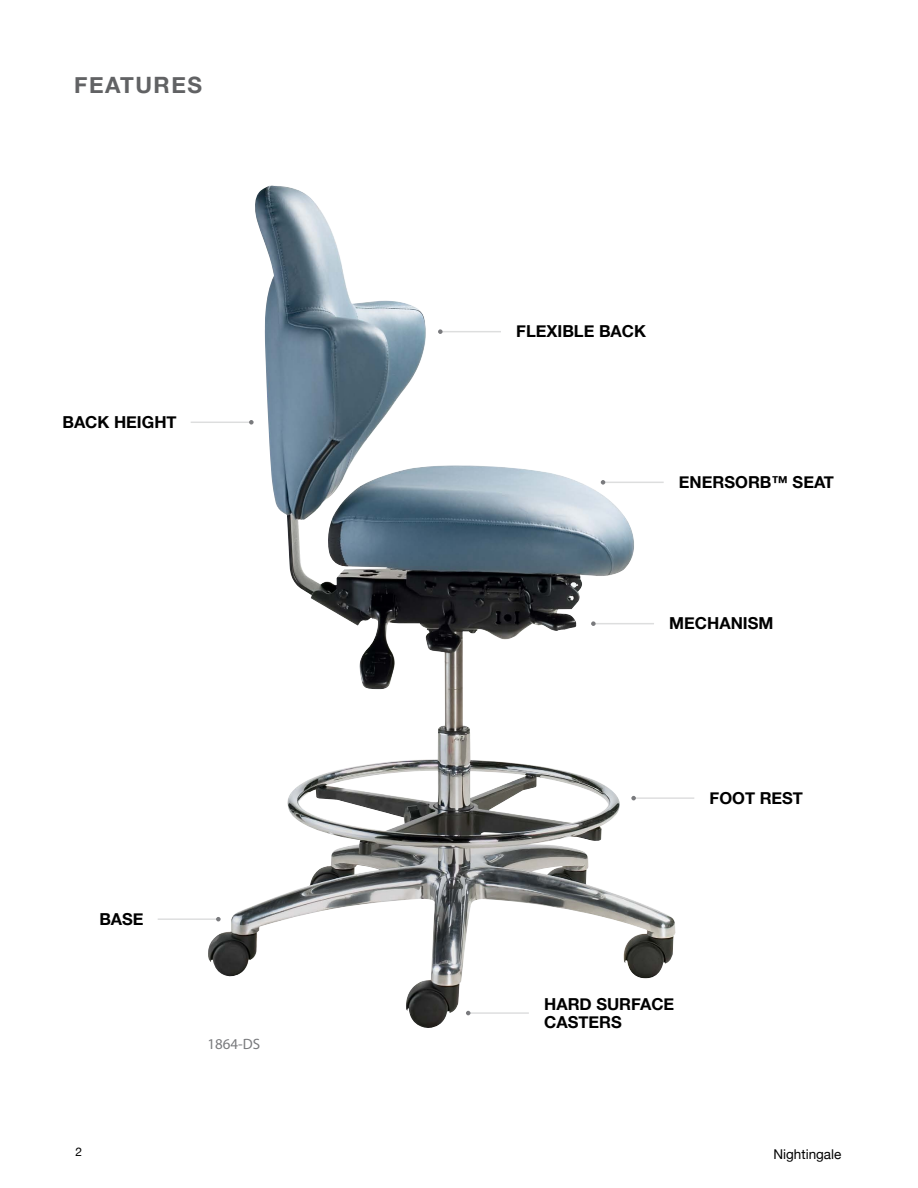
<style>
.page{position:relative;width:918px;height:1188px;background:#fff}
.page>*{position:absolute;margin:0;border:0;box-sizing:border-box;transform-origin:0 0}
.t1{font:700 22.5px "Helvetica Neue";color:#616264}
.t2{font:700 16.5px/18px "Helvetica Neue";color:#000}
.t3{font:15px "Myriad Pro";color:#797a7d}
.t4{font:13.5px "Helvetica Neue";color:#000}
.t5{font:12px "Helvetica Neue";color:#000}
</style>
<div class="page">
<img style="left:206px;top:186px;width:469px;height:842px">
<hr style="left:439px;top:331px;width:62px;height:1px;background:#797a7d">
<hr style="left:158px;top:918px;width:62px;height:2px;background:#797a7d">
<hr style="left:191px;top:422px;width:62px;height:1px;background:#797a7d">
<hr style="left:602px;top:482px;width:62px;height:1px;background:#797a7d">
<hr style="left:592px;top:623px;width:62px;height:1px;background:#797a7d">
<hr style="left:632px;top:797px;width:62px;height:2px;background:#797a7d">
<hr style="left:467px;top:1012px;width:62px;height:2px;background:#797a7d">
<svg style="left:438px;top:329px;width:5px;height:5px"></svg>
<svg style="left:216px;top:917px;width:5px;height:4px"></svg>
<svg style="left:249px;top:420px;width:5px;height:5px"></svg>
<svg style="left:601px;top:480px;width:4px;height:5px"></svg>
<svg style="left:591px;top:621px;width:5px;height:5px"></svg>
<svg style="left:631px;top:796px;width:5px;height:4px"></svg>
<svg style="left:466px;top:1011px;width:5px;height:4px"></svg>
<h1 class="t1" style="left:74px;top:67px;width:32px">FEATURES</h1>
<p class="t2" style="left:62px;top:414px;width:116px">BACK HEIGHT</p>
<p class="t2" style="left:99px;top:911px;width:46px">BASE</p>
<p class="t3" style="left:207px;top:1035px;width:54px">1864-DS</p>
<p class="t2" style="left:516px;top:323px;width:131px">FLEXIBLE BACK</p>
<p class="t2" style="left:679px;top:474px;width:156px">ENERSORB™ SEAT</p>
<p class="t2" style="left:669px;top:615px;width:106px">MECHANISM</p>
<p class="t2" style="left:710px;top:790px;width:95px">FOOT REST</p>
<p class="t2" style="left:544px;top:995px;width:132px">HARD SURFACE<br>CASTERS</p>
<p class="t5" style="left:76px;top:1143px;width:8px">2</p>
<p class="t4" style="left:773px;top:1144px;width:69px">Nightingale</p>
</div>
